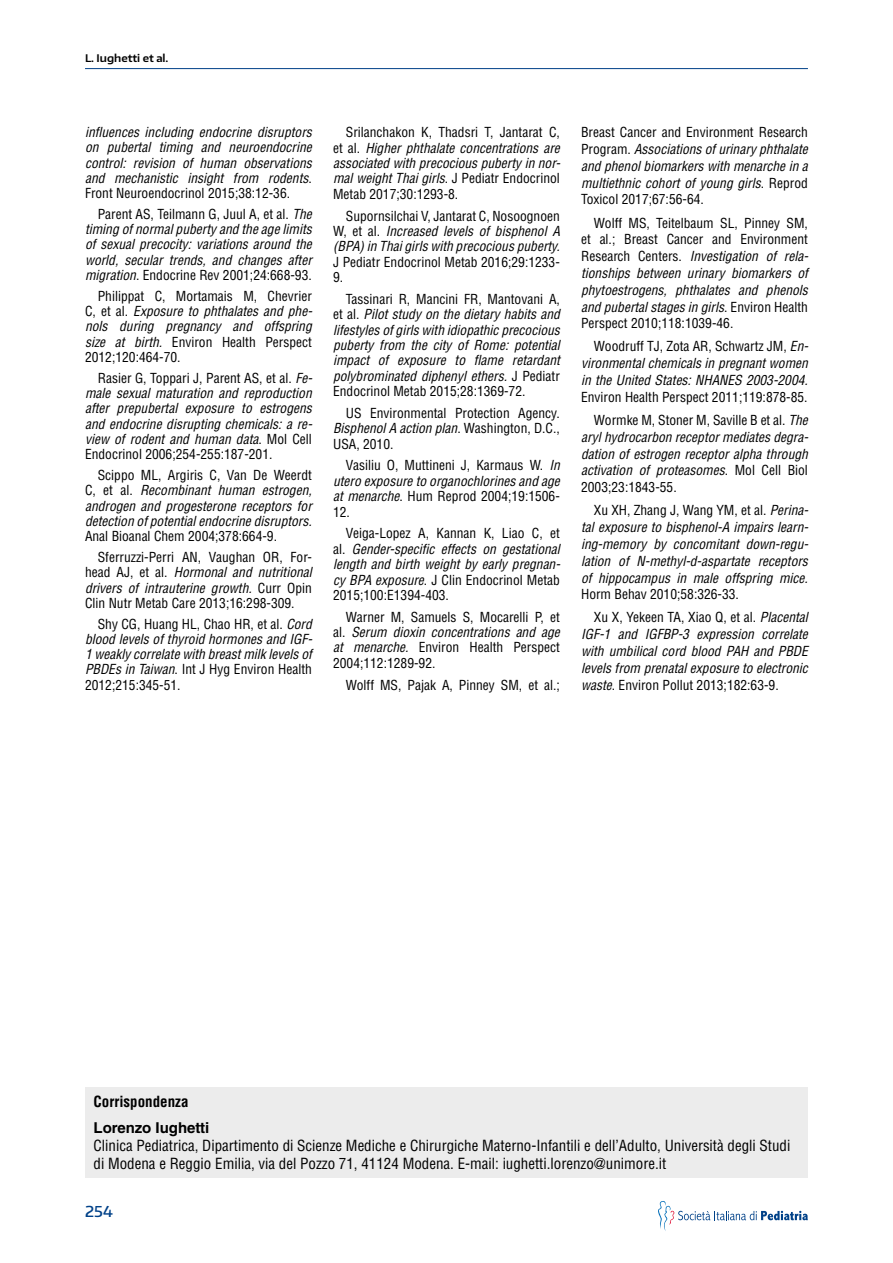
<style>
.page{position:relative;width:893px;height:1263px;background:#fff}
.page>*{position:absolute;margin:0;border:0;box-sizing:border-box;transform-origin:0 0}
.C_CORR_testo{font:condensed 15px/18px "Helvetica LT Std";color:#000}
.B_CORR_autore{font:700 15px "Helvetica LT Std";color:#000}
.A_CORR_titolo{font:700 condensed 15px "Helvetica LT Std";color:#000}
.t1{font:500 15px "Encode Sans Wide";color:#004188}
._09_Biblio_TESTO{font:italic condensed 13.5px/15.1px "Helvetica LT Std";color:#000;text-align:justify}
._09_Biblio_TESTO-2{font:condensed 13.5px/15.5px "Helvetica LT Std";color:#000;text-align:justify}
.t2{font:600 10.5px "Encode Sans Wide";color:#000}
.s1{font-style:normal}
.s2{font-style:italic}
</style>
<div class="page">
<hr style="left:85px;top:68px;width:723px;height:1px;background:#004188">
<svg style="left:658px;top:1201px;width:150px;height:30px"></svg>
<div style="left:85px;top:1088px;width:723px;height:90px;background:#ececec"></div>
<p class="t2" style="left:85px;top:51px;width:85px">L. Iughetti et al.</p>
<p class="_09_Biblio_TESTO" style="left:85px;top:125px;width:228px">influences including endocrine disruptors on pubertal timing and neuroendocrine control: revision of human observations and mechanistic insight from rodents<span class="s1">.<br>Front Neuroendocrinol 2015;38:12-36.</span></p>
<p class="_09_Biblio_TESTO" style="left:85px;top:207px;width:228px;text-indent:13px"><span class="s1">Parent AS, Teilmann G, Juul A, et al.</span> The timing of normal puberty and the age limits of sexual precocity: variations around the world, secular trends, and changes after migration<span class="s1">. Endocrine Rev 2001;24:668-93.</span></p>
<p class="_09_Biblio_TESTO-2" style="left:85px;top:289px;width:229px;text-indent:13px">Philippat C, Mortamais M, Chevrier C, et al. <span class="s2">Exposure to phthalates and phe&shy;nols during pregnancy and offspring size at birth.</span> Environ Health Perspect 2012;120:464-70.</p>
<p class="_09_Biblio_TESTO" style="left:85px;top:371px;width:229px;text-indent:13px"><span class="s1">Rasier G, Toppari J, Parent AS, et al.</span> Fe&shy;male sexual maturation and reproduction after prepubertal exposure to estrogens and endocrine disrupting chemicals: a re&shy;view of rodent and human data<span class="s1">. Mol Cell Endocrinol 2006;254-255:187-201.</span></p>
<p class="_09_Biblio_TESTO" style="left:85px;top:468px;width:228px;text-indent:13px"><span class="s1">Scippo ML, Argiris C, Van De Weerdt C, et al.</span> Recombinant human estrogen, androgen and progesterone receptors for detection of potential endocrine disruptors.<br><span class="s1">Anal Bioanal Chem 2004;378:664-9.</span></p>
<p class="_09_Biblio_TESTO-2" style="left:85px;top:550px;width:228px;text-indent:13px">Sferruzzi-Perri AN, Vaughan OR, For&shy;head AJ, et al. <span class="s2">Hormonal and nutritional drivers of intrauterine growth.</span> Curr Opin Clin Nutr Metab Care 2013;16:298-309.</p>
<p class="_09_Biblio_TESTO" style="left:85px;top:617px;width:229px;text-indent:13px"><span class="s1">Shy CG, Huang HL, Chao HR, et al.</span> Cord blood levels of thyroid hormones and IGF-1 weakly correlate with breast milk levels of PBDEs in Taiwan<span class="s1">. Int J Hyg Environ Health 2012;215:345-51.</span></p>
<p class="_09_Biblio_TESTO" style="left:333px;top:125px;width:229px;text-indent:13px"><span class="s1">Srilanchakon K, Thadsri T, Jantarat C, et al.</span> Higher phthalate concentrations are associated with precocious puberty in nor&shy;mal weight Thai girls<span class="s1">. J Pediatr Endocrinol Metab 2017;30:1293-8.</span></p>
<p class="_09_Biblio_TESTO-2" style="left:333px;top:208px;width:228px;text-indent:13px">Supornsilchai V, Jantarat C, Nosoognoen W, et al. <span class="s2">Increased levels of bisphenol A (BPA) in Thai girls with precocious puberty.<br></span>J Pediatr Endocrinol Metab 2016;29:1233- 9.</p>
<p class="_09_Biblio_TESTO" style="left:333px;top:291px;width:228px;text-indent:13px"><span class="s1">Tassinari R, Mancini FR, Mantovani A, et al.</span> Pilot study on the dietary habits and lifestyles of girls with idiopathic precocious puberty from the city of Rome: potential impact of exposure to flame retardant polybrominated diphenyl ethers. <span class="s1">J Pediatr Endocrinol Metab 2015;28:1369-72.</span></p>
<p class="_09_Biblio_TESTO-2" style="left:333px;top:405px;width:228px;text-indent:13px">US Environmental Protection Agency.<br><span class="s2">Bisphenol A action plan</span>. Washington, D.C., USA, 2010.</p>
<p class="_09_Biblio_TESTO-2" style="left:333px;top:458px;width:228px;text-indent:13px">Vasiliu O, Muttineni J, Karmaus W. <span class="s2">In utero exposure to organochlorines and age at menarche</span>. Hum Reprod 2004;19:1506- 12.</p>
<p class="_09_Biblio_TESTO" style="left:333px;top:526px;width:229px;text-indent:13px"><span class="s1">Veiga-Lopez A, Kannan K, Liao C, et al.</span> Gender-specific effects on gestational length and birth weight by early pregnan&shy;cy BPA exposure<span class="s1">. J Clin Endocrinol Metab 2015;100:E1394-403.</span></p>
<p class="_09_Biblio_TESTO-2" style="left:333px;top:609px;width:228px;text-indent:13px">Warner M, Samuels S, Mocarelli P, et al. <span class="s2">Serum dioxin concentrations and age at menarche.</span> Environ Health Perspect 2004;112:1289-92.</p>
<p class="_09_Biblio_TESTO-2" style="left:346px;top:677px;width:216px">Wolff MS, Pajak A, Pinney SM, et al.;</p>
<p class="_09_Biblio_TESTO" style="left:581px;top:124px;width:228px;line-height:16.8px"><span class="s1">Breast Cancer and Environment Research Program.</span> Associations of urinary phthalate and phenol biomarkers with menarche in a multiethnic cohort of young girls<span class="s1">. Reprod Toxicol 2017;67:56-64.</span></p>
<p class="_09_Biblio_TESTO-2" style="left:581px;top:214px;width:229px;line-height:16.8px;text-indent:13px">Wolff MS, Teitelbaum SL, Pinney SM, et al.; Breast Cancer and Environment Research Centers. <span class="s2">Investigation of rela&shy;tionships between urinary biomarkers of phytoestrogens, phthalates and phenols and pubertal stages in girls</span>. Environ Health Perspect 2010;118:1039-46.</p>
<p class="_09_Biblio_TESTO" style="left:581px;top:338px;width:229px;line-height:16.8px;text-indent:13px"><span class="s1">Woodruff TJ, Zota AR, Schwartz JM,</span> En&shy;vironmental chemicals in pregnant women in the United States: NHANES 2003-2004.<br><span class="s1">Environ Health Perspect 2011;119:878-85.</span></p>
<p class="_09_Biblio_TESTO" style="left:581px;top:412px;width:229px;line-height:16.8px;text-indent:13px"><span class="s1">Wormke M, Stoner M, Saville B et al.</span> The aryl hydrocarbon receptor mediates degra&shy;dation of estrogen receptor alpha through activation of proteasomes<span class="s1">. Mol Cell Biol 2003;23:1843-55.</span></p>
<p class="_09_Biblio_TESTO" style="left:581px;top:502px;width:229px;line-height:16.8px;text-indent:13px"><span class="s1">Xu XH, Zhang J, Wang YM, et al.</span> Perina&shy;tal exposure to bisphenol-A impairs learn&shy;ing-memory by concomitant down-regu&shy;lation of N-methyl-d-aspartate receptors of hippocampus in male offspring mice.<br><span class="s1">Horm Behav 2010;58:326-33.</span></p>
<p class="_09_Biblio_TESTO" style="left:581px;top:609px;width:228px;line-height:16.8px;text-indent:13px"><span class="s1">Xu X, Yekeen TA, Xiao Q, et al.</span> Placental IGF-1 and IGFBP-3 expression correlate with umbilical cord blood PAH and PBDE levels from prenatal exposure to electronic waste<span class="s1">. Environ Pollut 2013;182:63-9.</span></p>
<p class="A_CORR_titolo" style="left:94px;top:1092px;width:96px">Corrispondenza</p>
<p class="B_CORR_autore" style="left:94px;top:1119px;width:117px">Lorenzo Iughetti</p>
<p class="C_CORR_testo" style="left:94px;top:1137px;width:698px">Clinica Pediatrica, Dipartimento di Scienze Mediche e Chirurgiche Materno-Infantili e dell’Adulto, Università degli Studi di Modena e Reggio Emilia, via del Pozzo 71, 41124 Modena. E-mail: iughetti.lorenzo@unimore.it</p>
<p class="t1" style="left:85px;top:1202px;width:29px">254</p>
</div>
